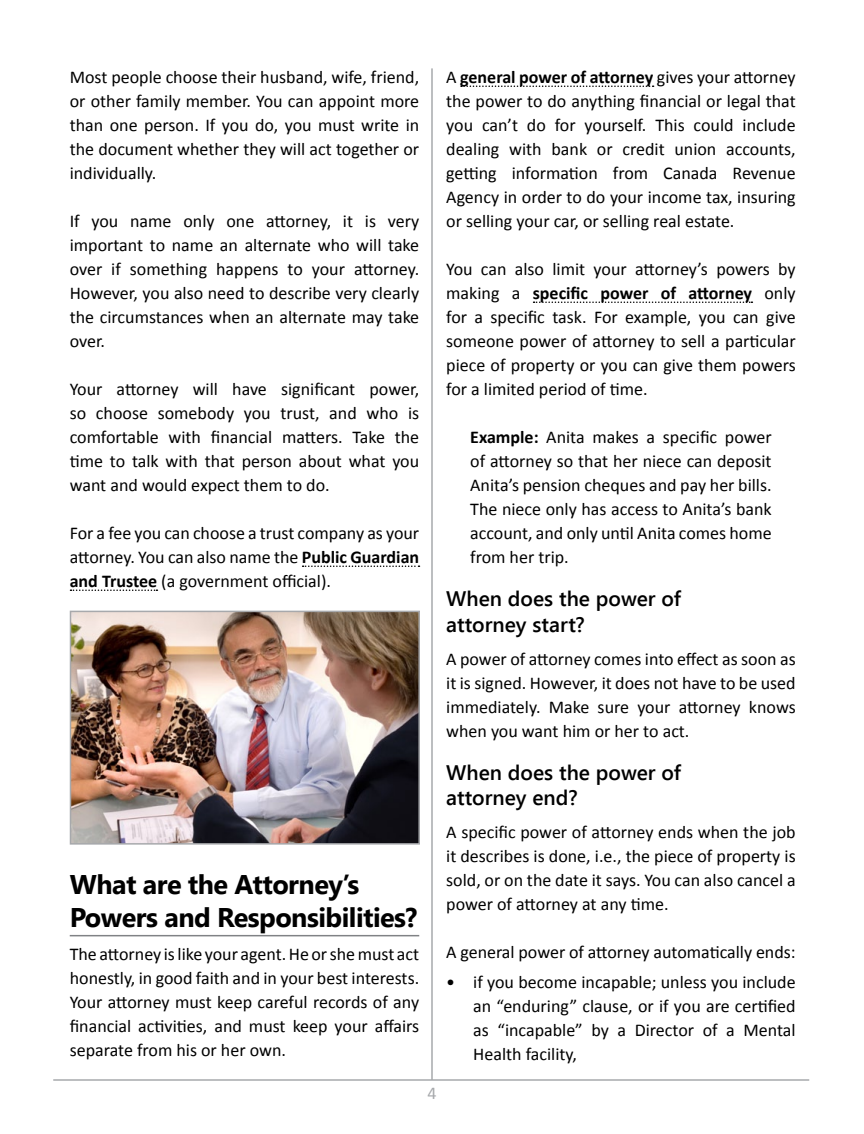
<style>
.page{position:relative;width:864px;height:1134px;background:#fff}
.page>*{position:absolute;margin:0;border:0;box-sizing:border-box;transform-origin:0 0}
.t1{font:700 27px/32.4px "Segoe UI";letter-spacing:-.02em;color:#000}
.t2{font:600 21px/25.2px "Segoe UI";color:#000}
.t3{font:18px/24px "Calibri";color:#000;text-align:justify}
.t4{font:18px "Calibri";color:#a7a9ac}
.s1{font-weight:700}
</style>
<div class="page">
<hr style="left:431px;top:68px;width:2px;height:1012px;background:#a7a9ac">
<hr style="left:53px;top:1079px;width:756px;height:2px;background:#a7a9ac">
<svg style="left:303px;top:566px;width:117px;height:1px"></svg>
<svg style="left:70px;top:590px;width:87px;height:1px"></svg>
<img style="left:73px;top:614px;width:344px;height:228px">
<div style="left:70px;top:611px;width:350px;height:234px;border:2px solid #a7a9ac"></div>
<hr style="left:70px;top:935px;width:349px;height:1px;background:#808285">
<svg style="left:461px;top:86px;width:193px;height:1px"></svg>
<svg style="left:534px;top:302px;width:218px;height:1px"></svg>
<p class="t3" style="left:70px;top:65px;width:351px">Most people choose their husband, wife, friend, or other family member. You can appoint more than one person. If you do, you must write in the document whether they will act together or individually.</p>
<p class="t3" style="left:70px;top:209px;width:351px">If you name only one attorney, it is very important to name an alternate who will take over if something happens to your attorney.<br>However, you also need to describe very clearly the circumstances when an alternate may take over.</p>
<p class="t3" style="left:70px;top:377px;width:351px">Your attorney will have significant power, so choose somebody you trust, and who is comfortable with financial matters. Take the time to talk with that person about what you want and would expect them to do.</p>
<p class="t3" style="left:70px;top:521px;width:351px">For a fee you can choose a trust company as your attorney. You can also name the <span class="s1">Public Guardian and Trustee</span> (a government official).</p>
<h1 class="t1" style="left:70px;top:867px;width:349px">What are the Attorney’s<br>Powers and Responsibilities?</h1>
<p class="t3" style="left:70px;top:943px;width:351px">The attorney is like your agent. He or she must act honestly, in good faith and in your best interests.<br>Your attorney must keep careful records of any financial activities, and must keep your affairs separate from his or her own.</p>
<p class="t4" style="left:427px;top:1082px;width:11px">4</p>
<p class="t3" style="left:446px;top:65px;width:351px">A <span class="s1">general power of attorney</span> gives your attorney the power to do anything financial or legal that you can’t do for yourself. This could include dealing with bank or credit union accounts, getting information from Canada Revenue Agency in order to do your income tax, insuring or selling your car, or selling real estate.</p>
<p class="t3" style="left:446px;top:257px;width:351px">You can also limit your attorney’s powers by making a <span class="s1">specific power of attorney</span> only for a specific task. For example, you can give someone power of attorney to sell a particular piece of property or you can give them powers for a limited period of time.</p>
<p class="t3" style="left:470px;top:425px;width:303px"><span class="s1">Example:</span> Anita makes a specific power of attorney so that her niece can deposit Anita’s pension cheques and pay her bills.<br>The niece only has access to Anita’s bank account, and only until Anita comes home from her trip.</p>
<p class="t2" style="left:446px;top:585px;width:236px">When does the power of attorney start?</p>
<p class="t3" style="left:446px;top:647px;width:351px">A power of attorney comes into effect as soon as it is signed. However, it does not have to be used immediately. Make sure your attorney knows when you want him or her to act.</p>
<p class="t2" style="left:446px;top:759px;width:236px">When does the power of attorney end?</p>
<p class="t3" style="left:446px;top:820px;width:351px">A specific power of attorney ends when the job it describes is done, i.e., the piece of property is sold, or on the date it says. You can also cancel a power of attorney at any time.</p>
<p class="t3" style="left:446px;top:940px;width:351px">A general power of attorney automatically ends:</p>
<p class="t3" style="left:473px;top:970px;width:324px;text-indent:-27px">• if you become incapable; unless you include an “enduring” clause, or if you are certified as “incapable” by a Director of a Mental Health facility,</p>
</div>
